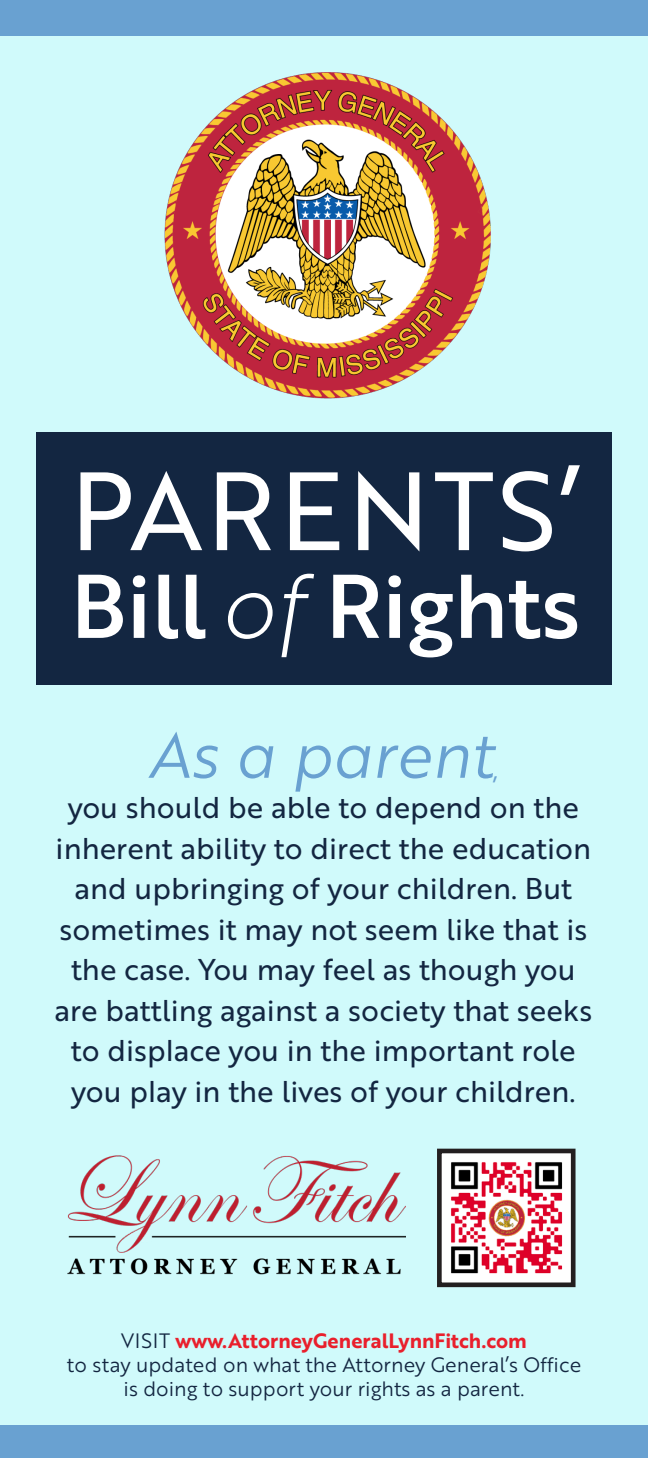
<style>
.page{position:relative;width:648px;height:1458px;background:#d0fafb}
.page>*{position:absolute;margin:0;border:0;box-sizing:border-box;transform-origin:0 0}
.t1{font:108px "Brother 1816 Regular";letter-spacing:.04em;color:#fff}
.t2{font:87.75px "Brother 1816 Medium";color:#fff}
.t3{font:63px "Brother 1816 Book Italic";color:#69a1d1}
.t4{font:29.25px/40.5px "Brother 1816 Regular";color:#132641;text-align:center}
.t5{font:20.25px/24.3px "Brother 1816 Book";color:#132641;text-align:center}
.s1{font-family:"Brother 1816 Light Italic"}
.s2{font-family:"Brother 1816 Book";font-size:29.25px}
.s3{font-family:"Brother 1816 Bold";color:#e91f2c}
</style>
<div class="page">
<div style="left:37px;top:432px;width:575px;height:252px;background:#132641"></div>
<img style="left:67px;top:1155px;width:339px;height:120px">
<img style="left:443px;top:1155px;width:127px;height:126px">
<div style="left:437px;top:1149px;width:139px;height:138px;border:5px solid #231f20"></div>
<div style="left:0;top:1426px;width:648px;height:32px;background:#69a1d1"></div>
<div style="left:0;top:0;width:648px;height:36px;background:#69a1d1"></div>
<img style="left:164px;top:72px;width:327px;height:327px">
<p class="t1" style="left:70px;top:431px;width:512px">PARENTS’</p>
<p class="t2" style="left:71px;top:540px;width:511px">Bill <span class="s1">of</span> Rights</p>
<p class="t3" style="left:148px;top:709px;width:352px">As a parent<span class="s2">,</span></p>
<p class="t4" style="left:54px;top:786px;width:539px">you should be able to depend on the inherent ability to direct the education and upbringing of your children. But sometimes it may not seem like that is the case. You may feel as though you are battling against a society that seeks to displace you in the important role you play in the lives of your children.</p>
<p class="t5" style="left:67px;top:1327px;width:516px">VISIT <span class="s3">www.AttorneyGeneralLynnFitch.com<br></span>to stay updated on what the Attorney General’s Office is doing to support your rights as a parent.</p>
</div>
